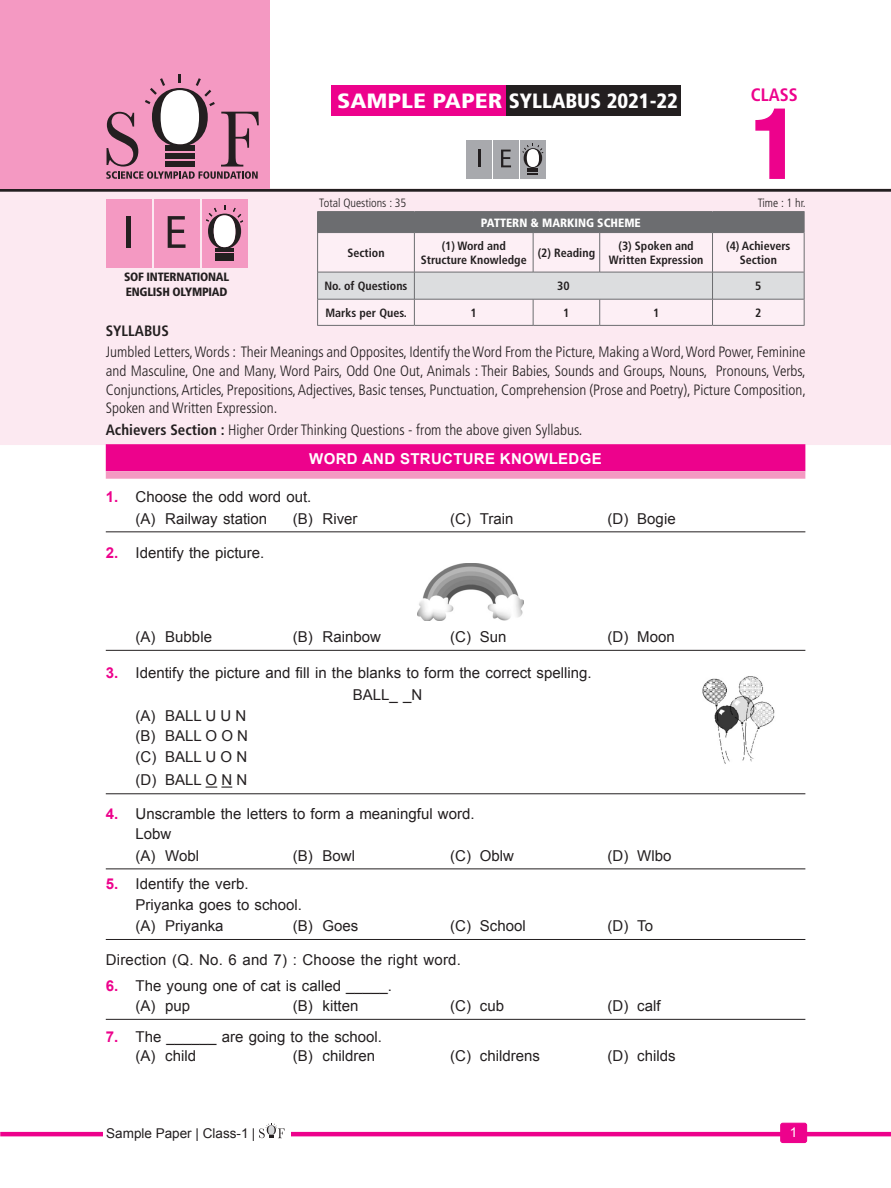
<style>
.page{position:relative;width:891px;height:1188px;background:#fff}
.page>*{position:absolute;margin:0;border:0;box-sizing:border-box;transform-origin:0 0}
.Option_none_space{font:900 condensed 93px "Swiss 721 BT";color:#ed028c}
.t1{font:900 condensed 20.7px "Frutiger";color:#fff;scale:1.2 1}
.Option_none_space-2{font:700 condensed 18px "Frutiger";color:#ed028c}
.SYLL_TEXT11_copy{font:300 condensed 15px/18.8px "Frutiger";color:#231f20;text-align:justify}
.Queation{font:15px "Arial";color:#231f20}
._4-Option_line{font:15px "Arial";color:#231f20}
._4-Option_without_li{font:15px "Arial";color:#231f20}
.Headd{font:700 15px "Arial";letter-spacing:.02em;color:#fff}
.SYLL_TEXT11_copy-2{font:700 condensed 15px "Frutiger";color:#231f20}
.Option_without_line{font:15px "Arial";color:#231f20}
.t2{font:13.5px "Arial";color:#231f20}
.t3{font:13.5px "Arial";color:#fff}
.t4{font:700 condensed 12px/14.4px "Frutiger";color:#231f20;text-align:center}
.t5{font:900 condensed 12px/15px "Frutiger";letter-spacing:-.02em;color:#231f20}
.SYLL_TEXT11_copy-3{font:300 condensed 12px "Frutiger";color:#231f20}
.t6{font:900 condensed 12px "Frutiger";color:#fff}
.s1{font-weight:700}
.s2{font-weight:700;color:#ed028c}
</style>
<div class="page">
<hr style="left:0;top:1132px;width:891px;height:4px;background:#ed028c">
<div style="left:103px;top:1126px;width:188px;height:19px;background:#fff"></div>
<svg style="left:259px;top:1123px;width:26px;height:15px"></svg>
<div style="left:781px;top:1123px;width:26px;height:20px;background:#ed028c;border-radius:2px"></div>
<div style="left:780px;top:1123px;width:27px;height:20px;border:1px solid #ed028c;border-radius:2px"></div>
<div style="left:0;top:192px;width:891px;height:253px;background:#fce9f1"></div>
<hr style="left:0;top:189px;width:891px;height:3px;background:#231f20">
<div style="left:318px;top:212px;width:486px;height:21px;background:#6c6d70"></div>
<div style="left:318px;top:233px;width:486px;height:39px;background:#fdeff5"></div>
<hr style="left:317px;top:211px;width:97px;height:1px;background:#6c6d70">
<svg style="left:317px;top:212px;width:1px;height:21px"></svg>
<hr style="left:414px;top:211px;width:119px;height:1px;background:#6c6d70">
<hr style="left:533px;top:211px;width:67px;height:1px;background:#6c6d70">
<hr style="left:600px;top:211px;width:113px;height:1px;background:#6c6d70">
<hr style="left:713px;top:211px;width:92px;height:1px;background:#6c6d70">
<svg style="left:804px;top:212px;width:1px;height:21px"></svg>
<hr style="left:317px;top:233px;width:1px;height:39px;background:#6c6d70">
<hr style="left:804px;top:233px;width:1px;height:39px;background:#6c6d70">
<hr style="left:317px;top:325px;width:97px;height:1px;background:#6c6d70">
<hr style="left:414px;top:325px;width:119px;height:1px;background:#6c6d70">
<hr style="left:533px;top:325px;width:67px;height:1px;background:#6c6d70">
<hr style="left:600px;top:325px;width:113px;height:1px;background:#6c6d70">
<hr style="left:713px;top:325px;width:92px;height:1px;background:#6c6d70">
<hr style="left:414px;top:233px;width:1px;height:39px;background:#6c6d70">
<hr style="left:533px;top:233px;width:1px;height:39px;background:#6c6d70">
<hr style="left:599px;top:233px;width:1px;height:39px;background:#6c6d70">
<hr style="left:712px;top:233px;width:1px;height:39px;background:#6c6d70">
<svg style="left:317px;top:272px;width:488px;height:53px"></svg>
<div style="left:106px;top:199px;width:45px;height:69px;background:#f499c2"></div>
<hr style="left:127px;top:216px;width:4px;height:32px;background:#231f20">
<div style="left:154px;top:199px;width:45px;height:69px;background:#f499c2"></div>
<svg style="left:168px;top:216px;width:18px;height:32px"></svg>
<div style="left:202px;top:199px;width:45px;height:69px;background:#f499c2"></div>
<hr style="left:216px;top:249px;width:18px;height:3px;background:#231f20">
<hr style="left:216px;top:253px;width:18px;height:3px;background:#231f20">
<hr style="left:216px;top:258px;width:18px;height:3px;background:#231f20">
<svg style="left:206px;top:206px;width:37px;height:43px"></svg>
<div style="left:106px;top:444px;width:699px;height:27px;background:#ed028c"></div>
<div style="left:106px;top:471px;width:699px;height:8px;background:#f499c2"></div>
<hr style="left:106px;top:532px;width:699px;height:1px;background:#231f20">
<hr style="left:106px;top:650px;width:699px;height:1px;background:#231f20">
<hr style="left:106px;top:794px;width:699px;height:1px;background:#231f20">
<svg style="left:206px;top:787px;width:26px;height:1px"></svg>
<hr style="left:106px;top:869px;width:699px;height:1px;background:#231f20">
<hr style="left:106px;top:939px;width:699px;height:1px;background:#231f20">
<hr style="left:106px;top:1019px;width:699px;height:1px;background:#231f20">
<img style="left:417px;top:564px;width:106px;height:57px">
<img style="left:702px;top:676px;width:73px;height:88px">
<div style="left:466px;top:140px;width:26px;height:39px;background:#a8a9ad"></div>
<svg style="left:478px;top:150px;width:2px;height:17px"></svg>
<div style="left:493px;top:140px;width:26px;height:39px;background:#a8a9ad"></div>
<svg style="left:501px;top:150px;width:10px;height:17px"></svg>
<div style="left:520px;top:140px;width:26px;height:39px;background:#a8a9ad"></div>
<svg style="left:523px;top:144px;width:20px;height:31px"></svg>
<div style="left:0;top:0;width:269px;height:189px;background:#f499c2"></div>
<svg style="left:106px;top:74px;width:153px;height:105px"></svg>
<div style="left:332px;top:85px;width:174px;height:30px;background:#ed028c"></div>
<div style="left:506px;top:85px;width:175px;height:30px;background:#231f20"></div>
<p class="t1" style="left:337px;top:88px;width:286px">SAMPLE PAPER SYLLABUS 2021-22</p>
<p class="Option_none_space-2" style="left:751px;top:84px;width:48px">CLASS</p>
<p class="Option_none_space" style="left:749px;top:89px;width:51px">1</p>
<p class="SYLL_TEXT11_copy-3" style="left:319px;top:196px;width:89px">Total Questions : 35</p>
<p class="SYLL_TEXT11_copy-3" style="left:758px;top:196px;width:49px">Time : 1 hr.</p>
<p class="t6" style="left:481px;top:215px;width:161px">PATTERN &amp; MARKING SCHEME</p>
<p class="t4" style="left:347px;top:245px;width:39px">Section</p>
<p class="t4" style="left:421px;top:238px;width:107px">(1) Word and<br>Structure Knowledge</p>
<p class="t4" style="left:538px;top:245px;width:59px">(2) Reading</p>
<p class="t4" style="left:609px;top:238px;width:96px">(3) Spoken and<br>Written Expression</p>
<p class="t4" style="left:726px;top:238px;width:66px">(4) Achievers<br>Section</p>
<p class="t4" style="left:325px;top:279px;width:84px">No. of Questions</p>
<p class="t4" style="left:557px;top:279px;width:14px">30</p>
<p class="t4" style="left:755px;top:279px;width:8px">5</p>
<p class="t4" style="left:326px;top:305px;width:83px">Marks per Ques.</p>
<p class="t4" style="left:471px;top:305px;width:8px">1</p>
<p class="t4" style="left:563px;top:305px;width:8px">1</p>
<p class="t4" style="left:653px;top:305px;width:8px">1</p>
<p class="t4" style="left:755px;top:305px;width:8px">2</p>
<p class="t5" style="left:124px;top:269px;width:107px">SOF INTERNATIONAL<br>ENGLISH OLYMPIAD</p>
<p class="SYLL_TEXT11_copy-2" style="left:106px;top:322px;width:65px">SYLLABUS</p>
<p class="SYLL_TEXT11_copy" style="left:106px;top:343px;width:702px">Jumbled Letters, Words : Their Meanings and Opposites, Identify the Word From the Picture, Making a Word, Word Power, Feminine and Masculine, One and Many, Word Pairs, Odd One Out, Animals : Their Babies, Sounds and Groups, Nouns, Pronouns, Verbs, Conjunctions, Articles, Prepositions, Adjectives, Basic tenses, Punctuation, Comprehension (Prose and Poetry), Picture Composition, Spoken and Written Expression.</p>
<p class="SYLL_TEXT11_copy" style="left:106px;top:421px;width:478px"><span class="s1">Achievers Section :</span> Higher Order Thinking Questions - from the above given Syllabus.</p>
<p class="Headd" style="left:309px;top:449px;width:294px">WORD AND STRUCTURE KNOWLEDGE</p>
<p class="Queation" style="left:106px;top:487px;width:207px"><span class="s2">1.</span> Choose the odd word out.</p>
<p class="_4-Option_line" style="left:136px;top:508px;width:133px">(A) Railway station</p>
<p class="_4-Option_line" style="left:293px;top:508px;width:66px">(B) River</p>
<p class="_4-Option_line" style="left:450px;top:508px;width:65px">(C) Train</p>
<p class="_4-Option_line" style="left:608px;top:508px;width:70px">(D) Bogie</p>
<p class="Queation" style="left:106px;top:543px;width:160px"><span class="s2">2.</span> Identify the picture.</p>
<p class="_4-Option_line" style="left:136px;top:627px;width:78px">(A) Bubble</p>
<p class="_4-Option_line" style="left:293px;top:627px;width:90px">(B) Rainbow</p>
<p class="_4-Option_line" style="left:450px;top:627px;width:58px">(C) Sun</p>
<p class="_4-Option_line" style="left:608px;top:627px;width:69px">(D) Moon</p>
<p class="Queation" style="left:106px;top:663px;width:487px"><span class="s2">3.</span> Identify the picture and fill in the blanks to form the correct spelling.</p>
<p class="Option_without_line" style="left:353px;top:685px;width:71px">BALL_ _N</p>
<p class="_4-Option_without_li" style="left:136px;top:706px;width:112px">(A) BALL U U N</p>
<p class="_4-Option_without_li" style="left:136px;top:726px;width:114px">(B) BALL O O N</p>
<p class="_4-Option_without_li" style="left:136px;top:747px;width:113px">(C) BALL U O N</p>
<p class="_4-Option_line" style="left:136px;top:770px;width:113px">(D) BALL O N N</p>
<p class="Queation" style="left:106px;top:804px;width:370px"><span class="s2">4.</span> Unscramble the letters to form a meaningful word.</p>
<p class="_4-Option_without_li" style="left:136px;top:824px;width:37px">Lobw</p>
<p class="_4-Option_line" style="left:136px;top:846px;width:65px">(A) Wobl</p>
<p class="_4-Option_line" style="left:293px;top:846px;width:64px">(B) Bowl</p>
<p class="_4-Option_line" style="left:450px;top:846px;width:65px">(C) Oblw</p>
<p class="_4-Option_line" style="left:608px;top:846px;width:65px">(D) Wlbo</p>
<p class="Queation" style="left:106px;top:874px;width:144px"><span class="s2">5.</span> Identify the verb.</p>
<p class="Queation" style="left:136px;top:895px;width:168px">Priyanka goes to school.</p>
<p class="_4-Option_line" style="left:136px;top:916px;width:90px">(A) Priyanka</p>
<p class="_4-Option_line" style="left:293px;top:916px;width:67px">(B) Goes</p>
<p class="_4-Option_line" style="left:450px;top:916px;width:77px">(C) School</p>
<p class="_4-Option_line" style="left:608px;top:916px;width:47px">(D) To</p>
<p class="Queation" style="left:106px;top:950px;width:357px">Direction (Q. No. 6 and 7) : Choose the right word.</p>
<p class="Queation" style="left:106px;top:975px;width:288px"><span class="s2">6.</span> The young one of cat is called _____.</p>
<p class="_4-Option_line" style="left:136px;top:996px;width:56px">(A) pup</p>
<p class="_4-Option_line" style="left:293px;top:996px;width:67px">(B) kitten</p>
<p class="_4-Option_line" style="left:450px;top:996px;width:55px">(C) cub</p>
<p class="_4-Option_line" style="left:608px;top:996px;width:55px">(D) calf</p>
<p class="Queation" style="left:106px;top:1027px;width:278px"><span class="s2">7.</span> The ______ are going to the school.</p>
<p class="_4-Option_line" style="left:136px;top:1046px;width:62px">(A) child</p>
<p class="_4-Option_line" style="left:293px;top:1046px;width:84px">(B) children</p>
<p class="_4-Option_line" style="left:450px;top:1046px;width:91px">(C) childrens</p>
<p class="_4-Option_line" style="left:608px;top:1046px;width:70px">(D) childs</p>
<p class="t2" style="left:106px;top:1125px;width:151px">Sample Paper | Class-1 |</p>
<p class="t3" style="left:790px;top:1123px;width:9px">1</p>
</div>
